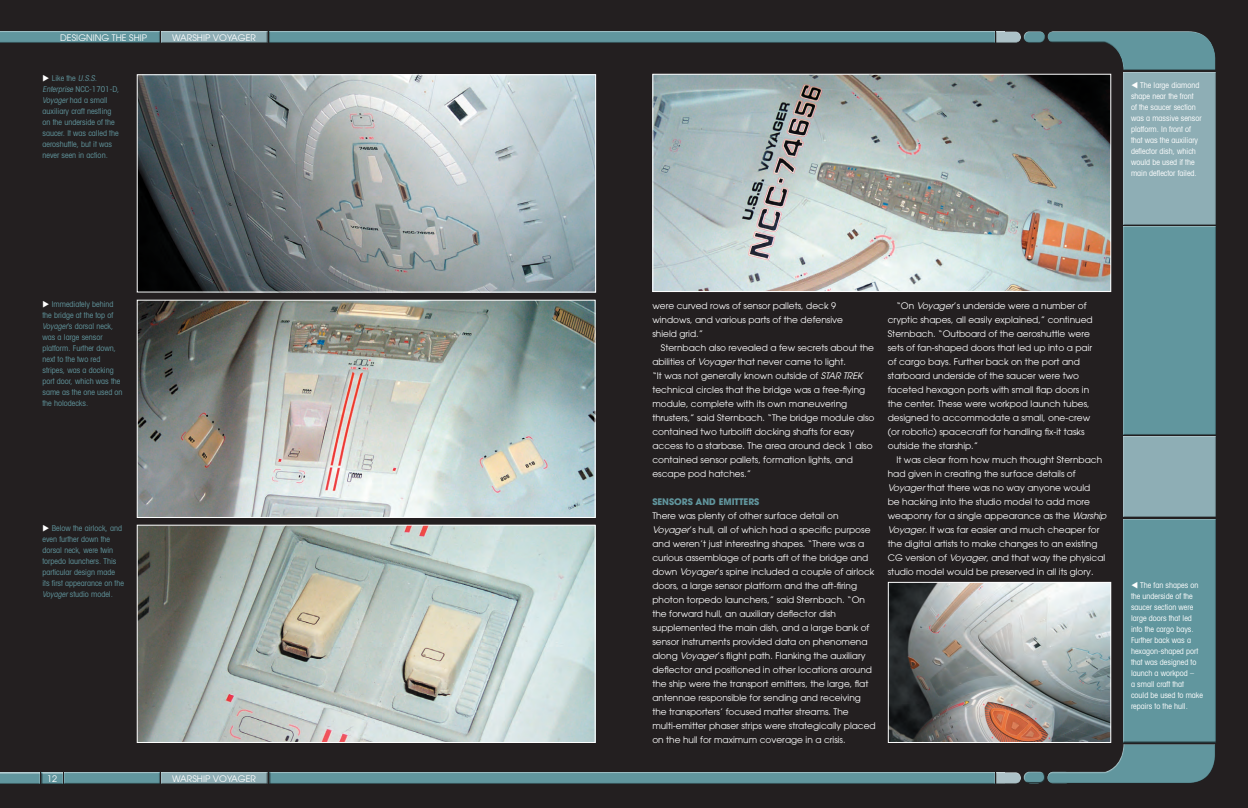
<style>
.page{position:relative;width:1248px;height:808px;background:#fff}
.page>*{position:absolute;margin:0;border:0;box-sizing:border-box;transform-origin:0 0}
.t1{font:9px/14px "Avant Garde";color:#fff}
.t2{font:700 9px "Avant Garde";color:#61969e}
.t3{font:condensed 8px/11px "Avant Garde LT";color:#61969e}
.t4{font:condensed 8px/11px "Avant Garde LT";color:#fff}
.s1{color:#fff}
.s2{font-style:italic}
.s3{font-family:"Avant Garde LT";font-style:italic}
</style>
<div class="page">
<div style="left:0;top:0;width:1247px;height:808px;background:#231f20"></div>
<div style="left:160px;top:30px;width:108px;height:13px;background:#231f20"></div>
<div style="left:160px;top:31px;width:108px;height:12px;background:#8eaeb5"></div>
<div style="left:160px;top:771px;width:108px;height:13px;background:#231f20"></div>
<div style="left:160px;top:772px;width:108px;height:12px;background:#8eaeb5"></div>
<div style="left:0;top:30px;width:160px;height:13px;background:#231f20"></div>
<div style="left:0;top:31px;width:160px;height:12px;background:#61969e"></div>
<div style="left:63px;top:771px;width:97px;height:13px;background:#231f20"></div>
<div style="left:63px;top:772px;width:97px;height:12px;background:#61969e"></div>
<div style="left:40px;top:771px;width:23px;height:13px;background:#231f20"></div>
<div style="left:40px;top:772px;width:23px;height:12px;background:#231f20;opacity:.75"></div>
<div style="left:0;top:771px;width:40px;height:13px;background:#231f20"></div>
<div style="left:0;top:772px;width:40px;height:12px;background:#231f20;opacity:.75"></div>
<div style="left:995px;top:30px;width:27px;height:10px;background:#231f20"></div>
<div style="left:995px;top:31px;width:26px;height:12px;background:#231f20;opacity:.75"></div>
<div style="left:1023px;top:30px;width:23px;height:10px;background:#fff;opacity:.75"></div>
<div style="left:1023px;top:33px;width:23px;height:10px;background:#231f20;opacity:.75"></div>
<div style="left:1023px;top:771px;width:20px;height:12px;background:#fff;opacity:.75"></div>
<div style="left:1024px;top:771px;width:22px;height:13px;background:#231f20;opacity:.75"></div>
<div style="left:268px;top:30px;width:727px;height:13px;background:#231f20"></div>
<div style="left:268px;top:31px;width:727px;height:12px;background:#61969e"></div>
<div style="left:1121px;top:436px;width:95px;height:82px;background:#8eaeb5"></div>
<div style="left:1121px;top:226px;width:95px;height:210px;background:#61969e"></div>
<div style="left:1121px;top:518px;width:95px;height:226px;background:#61969e"></div>
<div style="left:1121px;top:72px;width:95px;height:154px;background:#8eaeb5"></div>
<div style="left:995px;top:771px;width:27px;height:10px;background:#231f20"></div>
<div style="left:995px;top:772px;width:26px;height:12px;background:#231f20;opacity:.75"></div>
<div style="left:269px;top:771px;width:726px;height:13px;background:#231f20"></div>
<div style="left:269px;top:772px;width:726px;height:12px;background:#61969e"></div>
<div style="left:1048px;top:743px;width:167px;height:41px;background:#231f20;opacity:.75"></div>
<div style="left:1046px;top:31px;width:167px;height:40px;background:#fff;opacity:.75"></div>
<div style="left:1046px;top:39px;width:170px;height:33px;background:#231f20;opacity:.75"></div>
<img style="left:139px;top:76px;width:455px;height:215px">
<div style="left:137px;top:74px;width:459px;height:219px;border:1px solid #fff"></div>
<img style="left:654px;top:76px;width:455px;height:214px">
<div style="left:652px;top:74px;width:459px;height:218px;border:1px solid #fff"></div>
<img style="left:889px;top:584px;width:220px;height:157px">
<div style="left:887px;top:582px;width:224px;height:161px;border:1px solid #fff"></div>
<img style="left:139px;top:302px;width:454px;height:214px">
<div style="left:137px;top:300px;width:458px;height:218px;border:1px solid #fff"></div>
<img style="left:139px;top:527px;width:454px;height:214px">
<div style="left:137px;top:525px;width:458px;height:218px;border:1px solid #fff"></div>
<p class="t1" style="left:60px;top:30px;width:88px">DESIGNING THE SHIP</p>
<p class="t3" style="left:43px;top:72px;width:78px"><span class="s1">◆</span> Like the <span class="s2">U.S.S.<br>Enterprise</span> NCC-1701-D,<br><span class="s2">Voyager</span> had a small auxiliary craft nestling on the underside of the saucer. It was called the aeroshuttle, but it was never seen in action.</p>
<p class="t1" style="left:172px;top:30px;width:85px">WARSHIP VOYAGER</p>
<p class="t3" style="left:43px;top:298px;width:81px"><span class="s1">◆</span> Immediately behind the bridge at the top of<br><span class="s2">Voyager</span>’s dorsal neck, was a large sensor platform. Further down, next to the two red stripes, was a docking port door, which was the same as the one used on the holodecks.</p>
<p class="t3" style="left:43px;top:522px;width:83px"><span class="s1">◆</span> Below the airlock, and even further down the dorsal neck, were twin torpedo launchers. This particular design made its first appearance on the<br><span class="s2">Voyager</span> studio model.</p>
<p class="t1" style="left:47px;top:771px;width:11px">12</p>
<p class="t1" style="left:172px;top:771px;width:85px">WARSHIP VOYAGER</p>
<p class="t4" style="left:1130px;top:79px;width:72px">▼ The large diamond shape near the front<br>of the saucer section was a massive sensor platform. In front of that was the auxiliary deflector dish, which would be used if the main deflector failed.</p>
<p class="t1" style="left:652px;top:299px;width:192px">were curved rows of sensor pallets, deck 9 windows, and various parts of the defensive shield grid.”</p>
<p class="t1" style="left:652px;top:341px;width:223px;text-indent:9px">Sternbach also revealed a few secrets about the abilities of <span class="s3">Voyager</span> that never came to light.<br>“It was not generally known outside of <span class="s3">STAR TREK </span>technical circles that the bridge was a free-flying module, complete with its own maneuvering thrusters,” said Sternbach. “The bridge module also contained two turbolift docking shafts for easy access to a starbase. The area around deck 1 also contained sensor pallets, formation lights, and escape pod hatches.”</p>
<p class="t2" style="left:652px;top:496px;width:108px">SENSORS AND EMITTERS</p>
<p class="t1" style="left:652px;top:509px;width:225px">There was plenty of other surface detail on <span class="s3">Voyager</span>’s hull, all of which had a specific purpose and weren’t just interesting shapes. “There was a curious assemblage of parts aft of the bridge and down <span class="s3">Voyager</span>’s spine included a couple of airlock doors, a large sensor platform and the aft-firing photon torpedo launchers,” said Sternbach. “On the forward hull, an auxiliary deflector dish supplemented the main dish, and a large bank of sensor instruments provided data on phenomena along <span class="s3">Voyager</span>’s flight path. Flanking the auxiliary deflector and positioned in other locations around the ship were the transport emitters, the large, flat antennae responsible for sending and receiving the transporters’ focused matter streams. The multi-emitter phaser strips were strategically placed on the hull for maximum coverage in a crisis.</p>
<p class="t1" style="left:887px;top:299px;width:206px;text-indent:9px">“On <span class="s3">Voyager</span>’s underside were a number of cryptic shapes, all easily explained,” continued Sternbach. “Outboard of the aeroshuttle were sets of fan-shaped doors that led up into a pair of cargo bays. Further back on the port and starboard underside of the saucer were two faceted hexagon ports with small flap doors in the center. These were workpod launch tubes, designed to accommodate a small, one-crew (or robotic) spacecraft for handling fix-it tasks outside the starship.”</p>
<p class="t1" style="left:887px;top:453px;width:220px;text-indent:9px">It was clear from how much thought Sternbach had given in creating the surface details of <span class="s3">Voyager</span> that there was no way anyone would<br>be hacking into the studio model to add more weaponry for a single appearance as the <span class="s3">Warship Voyager</span>. It was far easier and much cheaper for the digital artists to make changes to an existing CG version of <span class="s3">Voyager</span>, and that way the physical studio model would be preserved in all its glory.</p>
<p class="t4" style="left:1130px;top:580px;width:73px">▼ The fan shapes on the underside of the saucer section were large doors that led into the cargo bays.<br>Further back was a hexagon-shaped port that was designed to launch a workpod –<br>a small craft that could be used to make repairs to the hull.</p>
</div>
